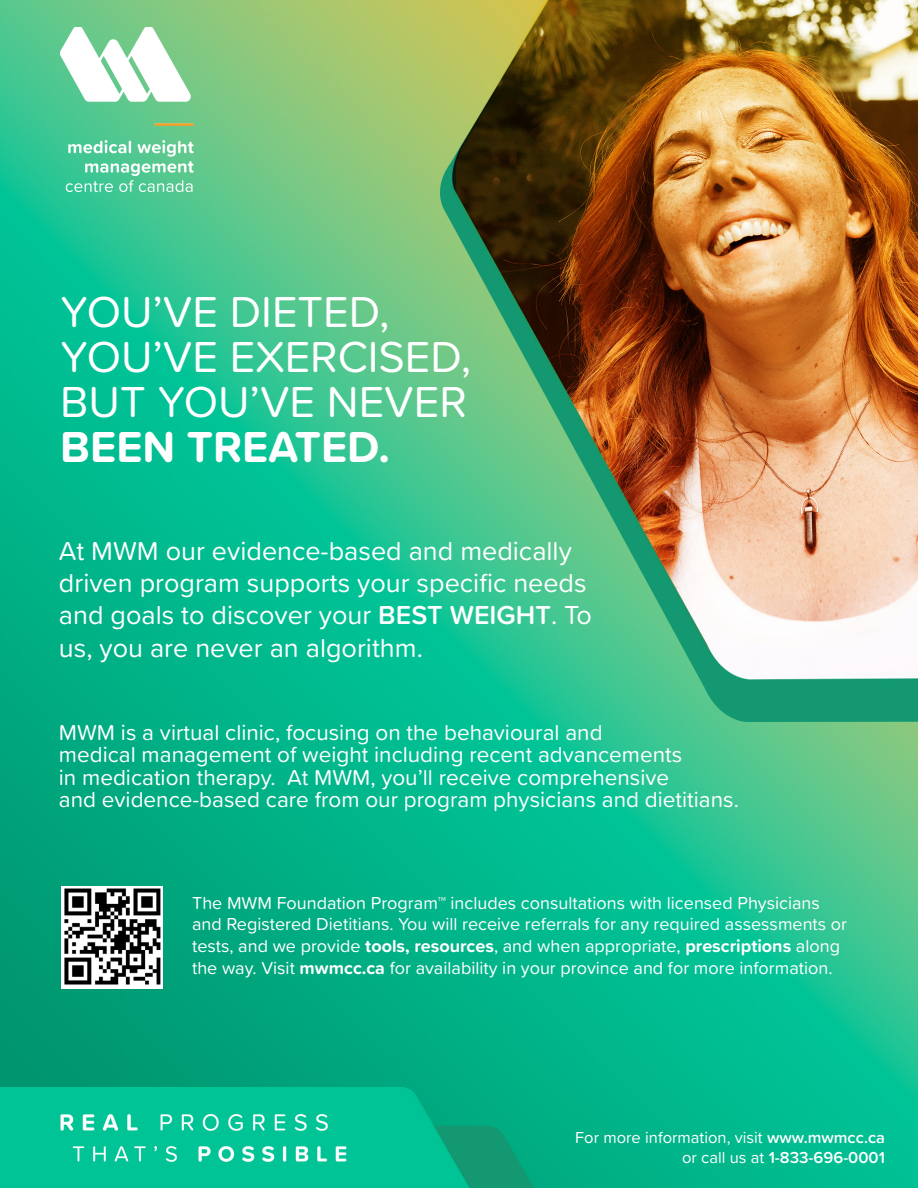
<style>
.page{position:relative;width:918px;height:1188px;background:#fff}
.page>*{position:absolute;margin:0;border:0;box-sizing:border-box;transform-origin:0 0}
.t1{font:45px "Proxima Soft";color:#fff}
.t2{font:700 45px "Proxima Soft";color:#fff}
.t3{font:27px/32.4px "Proxima Soft";color:#fff}
.t4{font:22.5px "Proxima Soft";color:#fff}
.t5{font:18px/21.6px "Proxima Soft";color:#fff}
.t6{font:16.5px "Proxima Soft";color:#fff}
.t7{font:600 16.5px "Proxima Soft";color:#fff}
.s1{font-weight:600}
.s2{font-weight:700}
.s3{font-weight:400}
</style>
<div class="page">
<img style="left:0;top:0;width:918px;height:1188px">
<img style="left:440px;top:0;width:478px;height:722px">
<img style="left:60px;top:27px;width:133px;height:164px">
<img style="left:0;top:1088px;width:541px;height:100px">
<img style="left:61px;top:887px;width:102px;height:101px">
<p class="t1" style="left:60px;top:278px;width:331px">YOU’VE DIETED,</p>
<p class="t1" style="left:60px;top:323px;width:412px">YOU’VE EXERCISED,</p>
<p class="t1" style="left:60px;top:368px;width:408px">BUT YOU’VE NEVER</p>
<p class="t2" style="left:60px;top:413px;width:331px">BEEN TREATED.</p>
<p class="t3" style="left:59px;top:533px;width:535px">At MWM our evidence-based and medically driven program supports your specific needs and goals to discover your <span class="s1">BEST WEIGHT</span>. To us, you are never an algorithm.</p>
<p class="t4" style="left:59px;top:715px;width:545px">MWM is a virtual clinic, focusing on the behavioural and</p>
<p class="t4" style="left:59px;top:738px;width:625px">medical management of weight including recent advancements</p>
<p class="t4" style="left:59px;top:760px;width:612px">in medication therapy. At MWM, you’ll receive comprehensive</p>
<p class="t4" style="left:59px;top:783px;width:681px">and evidence-based care from our program physicians and dietitians.</p>
<p class="t5" style="left:192px;top:891px;width:657px">The MWM Foundation Program™ includes consultations with licensed Physicians and Registered Dietitians. You will receive referrals for any required assessments or tests, and we provide <span class="s2">tools, resources</span>, and when appropriate, <span class="s2">prescriptions</span> along the way. Visit <span class="s2">mwmcc.ca</span> for availability in your province and for more information.</p>
<p class="t6" style="left:575px;top:1125px;width:311px">For more information, visit <span class="s1">www.mwmcc.ca</span></p>
<p class="t7" style="left:682px;top:1145px;width:204px"><span class="s3">or call us at</span> 1-833-696-0001</p>
</div>
